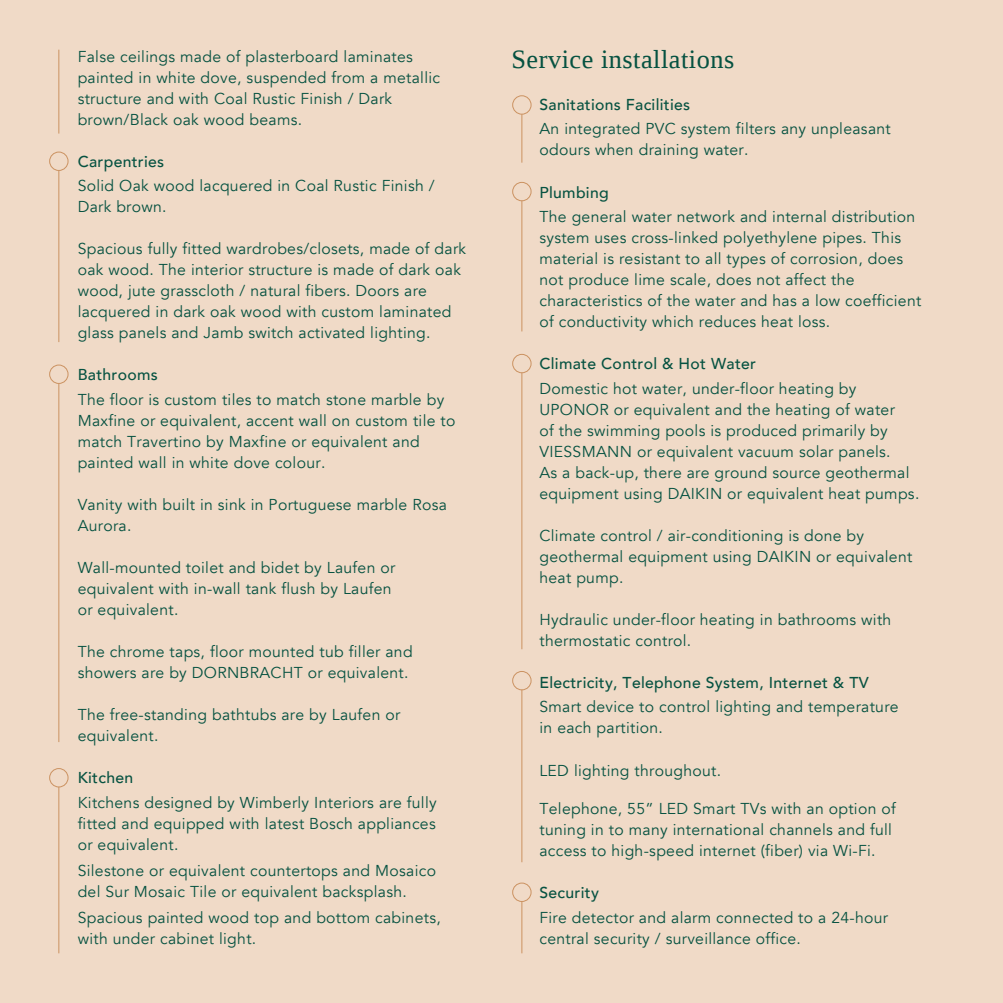
<style>
.page{position:relative;width:1003px;height:1003px;background:#fff}
.page>*{position:absolute;margin:0;border:0;box-sizing:border-box;transform-origin:0 0}
.t1{font:26.25px "Liberation Serif";letter-spacing:.02em;color:#065241}
.t2{font:15.75px/21px "Avenir";letter-spacing:.02em;color:#065241}
.t3{font:500 15.75px "Avenir";letter-spacing:.02em;color:#065241}
</style>
<div class="page">
<div style="left:0;top:0;width:1002px;height:1002px;background:#f0dac7"></div>
<div style="left:512px;top:95px;width:19px;height:19px;border:1px solid #cb9261;border-radius:50%"></div>
<hr style="left:521px;top:114px;width:1px;height:49px;background:#cb9261">
<div style="left:512px;top:182px;width:19px;height:19px;border:1px solid #cb9261;border-radius:50%"></div>
<hr style="left:521px;top:201px;width:1px;height:130px;background:#cb9261">
<div style="left:512px;top:354px;width:19px;height:19px;border:1px solid #cb9261;border-radius:50%"></div>
<div style="left:512px;top:670px;width:19px;height:20px;border:1px solid #cb9261;border-radius:50%"></div>
<hr style="left:521px;top:372px;width:1px;height:277px;background:#cb9261">
<hr style="left:521px;top:689px;width:1px;height:172px;background:#cb9261">
<div style="left:512px;top:882px;width:19px;height:19px;border:1px solid #cb9261;border-radius:50%"></div>
<hr style="left:521px;top:901px;width:1px;height:51px;background:#cb9261">
<hr style="left:58px;top:50px;width:1px;height:83px;background:#cb9261">
<hr style="left:58px;top:170px;width:1px;height:172px;background:#cb9261">
<div style="left:49px;top:151px;width:19px;height:20px;border:1px solid #cb9261;border-radius:50%"></div>
<hr style="left:58px;top:383px;width:1px;height:358px;background:#cb9261">
<div style="left:49px;top:364px;width:19px;height:20px;border:1px solid #cb9261;border-radius:50%"></div>
<hr style="left:58px;top:786px;width:1px;height:166px;background:#cb9261">
<div style="left:49px;top:767px;width:19px;height:20px;border:1px solid #cb9261;border-radius:50%"></div>
<p class="t2" style="left:78px;top:46px;width:364px">False ceilings made of plasterboard laminates painted in white dove, suspended from a metallic structure and with Coal Rustic Finish / Dark brown/Black oak wood beams.</p>
<p class="t3" style="left:78px;top:151px;width:88px">Carpentries</p>
<p class="t2" style="left:78px;top:176px;width:358px">Solid Oak wood lacquered in Coal Rustic Finish /<br>Dark brown.</p>
<p class="t2" style="left:78px;top:239px;width:390px">Spacious fully fitted wardrobes/closets, made of dark oak wood. The interior structure is made of dark oak wood, jute grasscloth / natural fibers. Doors are lacquered in dark oak wood with custom laminated glass panels and Jamb switch activated lighting.</p>
<p class="t3" style="left:78px;top:364px;width:82px">Bathrooms</p>
<p class="t2" style="left:78px;top:389px;width:379px">The floor is custom tiles to match stone marble by Maxfine or equivalent, accent wall on custom tile to match Travertino by Maxfine or equivalent and painted wall in white dove colour.</p>
<p class="t2" style="left:78px;top:494px;width:370px">Vanity with built in sink in Portuguese marble Rosa<br>Aurora.</p>
<p class="t2" style="left:78px;top:557px;width:319px">Wall-mounted toilet and bidet by Laufen or equivalent with in-wall tank flush by Laufen or equivalent.</p>
<p class="t2" style="left:78px;top:641px;width:336px">The chrome taps, floor mounted tub filler and showers are by DORNBRACHT or equivalent.</p>
<p class="t2" style="left:78px;top:704px;width:324px">The free-standing bathtubs are by Laufen or equivalent.</p>
<p class="t3" style="left:78px;top:767px;width:57px">Kitchen</p>
<p class="t2" style="left:78px;top:792px;width:360px;text-align:justify">Kitchens designed by Wimberly Interiors are fully fitted and equipped with latest Bosch appliances or equivalent.</p>
<p class="t2" style="left:78px;top:860px;width:360px">Silestone or equivalent countertops and Mosaico del Sur Mosaic Tile or equivalent backsplash.</p>
<p class="t2" style="left:78px;top:907px;width:364px">Spacious painted wood top and bottom cabinets, with under cabinet light.</p>
<h1 class="t1" style="left:511px;top:44px;width:224px">Service installations</h1>
<p class="t3" style="left:539px;top:94px;width:152px">Sanitations Facilities</p>
<p class="t2" style="left:539px;top:119px;width:353px">An integrated PVC system filters any unpleasant odours when draining water.</p>
<p class="t3" style="left:539px;top:182px;width:71px">Plumbing</p>
<p class="t2" style="left:539px;top:206px;width:383px">The general water network and internal distribution system uses cross-linked polyethylene pipes. This material is resistant to all types of corrosion, does not produce lime scale, does not affect the characteristics of the water and has a low coefficient of conductivity which reduces heat loss.</p>
<p class="t3" style="left:539px;top:353px;width:218px">Climate Control &amp; Hot Water</p>
<p class="t2" style="left:539px;top:378px;width:381px">Domestic hot water, under-floor heating by UPONOR or equivalent and the heating of water<br>of the swimming pools is produced primarily by VIESSMANN or equivalent vacuum solar panels.<br>As a back-up, there are ground source geothermal equipment using DAIKIN or equivalent heat pumps.</p>
<p class="t2" style="left:539px;top:525px;width:374px">Climate control / air-conditioning is done by geothermal equipment using DAIKIN or equivalent heat pump.</p>
<p class="t2" style="left:539px;top:609px;width:353px">Hydraulic under-floor heating in bathrooms with thermostatic control.</p>
<p class="t3" style="left:539px;top:672px;width:330px">Electricity, Telephone System, Internet &amp; TV</p>
<p class="t2" style="left:539px;top:696px;width:360px">Smart device to control lighting and temperature in each partition.</p>
<p class="t2" style="left:539px;top:759px;width:183px">LED lighting throughout.</p>
<p class="t2" style="left:539px;top:798px;width:358px">Telephone, 55” LED Smart TVs with an option of tuning in to many international channels and full access to high-speed internet (fiber) via Wi-Fi.</p>
<p class="t3" style="left:539px;top:882px;width:61px">Security</p>
<p class="t2" style="left:539px;top:906px;width:350px">Fire detector and alarm connected to a 24-hour central security / surveillance office.</p>
</div>
